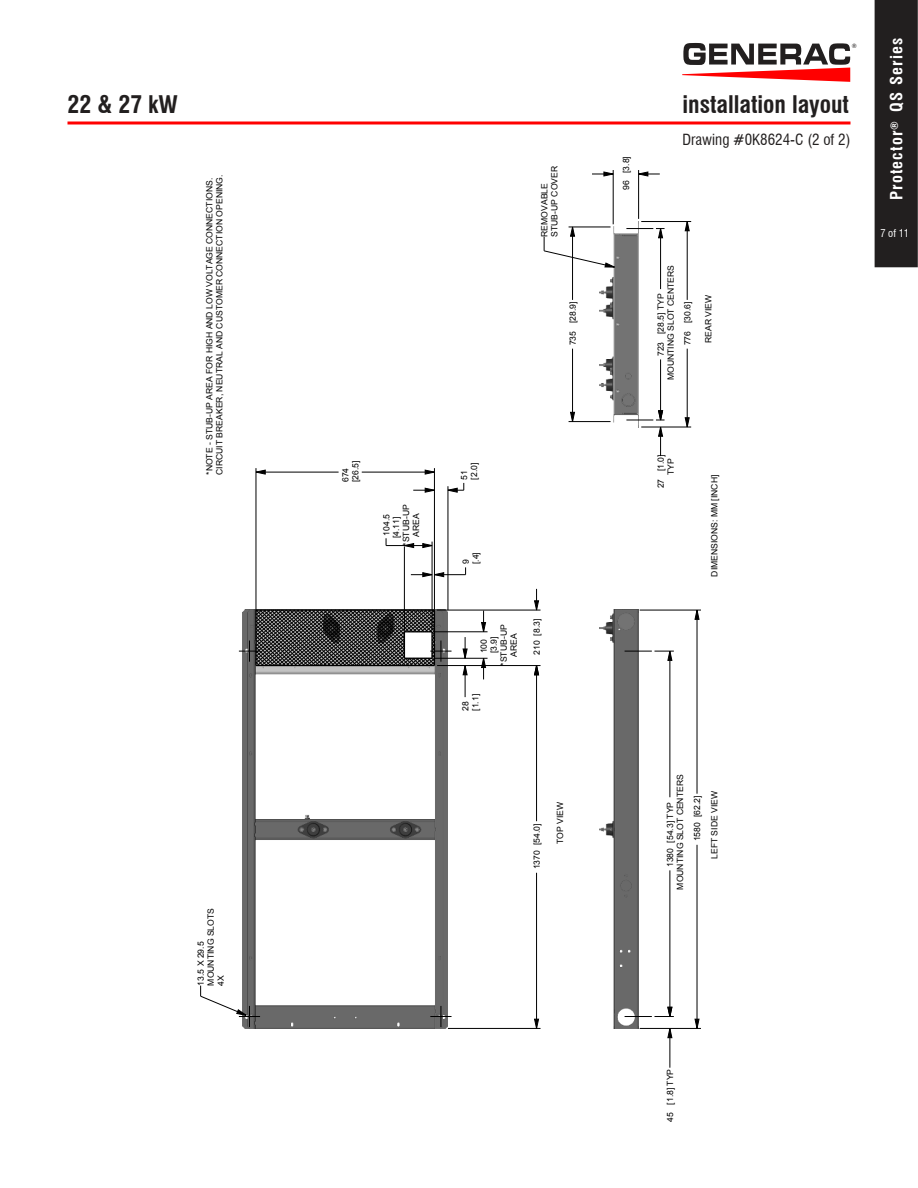
<style>
.page{position:relative;width:918px;height:1188px;background:#fff}
.page>*{position:absolute;margin:0;border:0;box-sizing:border-box;transform-origin:0 0}
.t1{font:700 condensed 23.7px "Swiss 721 BT";color:#221f1f}
.t2{font:700 condensed 16.5px "Swiss 721 BT";letter-spacing:.07em;color:#fff}
.t3{font:condensed 15px "Swiss 721 BT";color:#221f1f}
.t4{font:condensed 10.5px "Swiss 721 BT";color:#fff}
.t5{font:8.55px/9.9px "Arial";color:#000}
.t6{font:6px "Swiss 721 BT";color:#221f1f}
</style>
<div class="page">
<div style="left:875px;top:0;width:43px;height:267px;background:#221f1f"></div>
<hr style="left:68px;top:121px;width:783px;height:3px;background:#f00">
<img style="left:242px;top:666px;width:206px;height:362px">
<img style="left:599px;top:610px;width:40px;height:418px">
<img style="left:599px;top:222px;width:40px;height:201px">
<hr style="left:256px;top:609px;width:178px;height:2px;background:#000">
<svg style="left:422px;top:543px;width:10px;height:5px"></svg>
<svg style="left:405px;top:543px;width:9px;height:5px"></svg>
<svg style="left:255px;top:469px;width:11px;height:6px"></svg>
<svg style="left:424px;top:469px;width:10px;height:6px"></svg>
<svg style="left:667px;top:1029px;width:6px;height:9px"></svg>
<svg style="left:694px;top:1018px;width:6px;height:10px"></svg>
<svg style="left:694px;top:609px;width:6px;height:11px"></svg>
<svg style="left:570px;top:412px;width:5px;height:9px"></svg>
<svg style="left:684px;top:417px;width:6px;height:10px"></svg>
<svg style="left:684px;top:222px;width:6px;height:10px"></svg>
<svg style="left:534px;top:1018px;width:5px;height:10px"></svg>
<svg style="left:534px;top:666px;width:5px;height:10px"></svg>
<svg style="left:462px;top:666px;width:6px;height:10px"></svg>
<hr style="left:448px;top:1028px;width:93px;height:1px;background:#000">
<hr style="left:536px;top:666px;width:1px;height:155px;background:#000">
<hr style="left:536px;top:873px;width:1px;height:155px;background:#000">
<svg style="left:534px;top:589px;width:5px;height:21px"></svg>
<svg style="left:481px;top:659px;width:5px;height:20px"></svg>
<svg style="left:481px;top:611px;width:5px;height:21px"></svg>
<hr style="left:465px;top:666px;width:1px;height:31px;background:#000">
<svg style="left:462px;top:637px;width:6px;height:21px"></svg>
<hr style="left:448px;top:486px;width:1px;height:124px;background:#000">
<hr style="left:434px;top:468px;width:1px;height:142px;background:#000">
<hr style="left:432px;top:542px;width:1px;height:88px;background:#000">
<hr style="left:404px;top:546px;width:1px;height:84px;background:#000">
<hr style="left:256px;top:468px;width:1px;height:142px;background:#000">
<hr style="left:437px;top:665px;width:104px;height:1px;background:#000">
<hr style="left:433px;top:658px;width:55px;height:1px;background:#000">
<hr style="left:433px;top:632px;width:55px;height:1px;background:#000">
<hr style="left:437px;top:610px;width:104px;height:1px;background:#000">
<hr style="left:434px;top:574px;width:32px;height:1px;background:#000">
<svg style="left:411px;top:572px;width:33px;height:5px"></svg>
<hr style="left:386px;top:545px;width:46px;height:1px;background:#000">
<svg style="left:447px;top:483px;width:18px;height:10px"></svg>
<svg style="left:413px;top:487px;width:22px;height:6px"></svg>
<hr style="left:256px;top:472px;width:83px;height:1px;background:#000">
<hr style="left:362px;top:472px;width:72px;height:1px;background:#000">
<hr style="left:640px;top:1028px;width:61px;height:1px;background:#000">
<hr style="left:697px;top:610px;width:1px;height:184px;background:#000">
<hr style="left:697px;top:845px;width:1px;height:183px;background:#000">
<hr style="left:670px;top:651px;width:1px;height:146px;background:#000">
<hr style="left:670px;top:1028px;width:1px;height:40px;background:#000">
<hr style="left:670px;top:870px;width:1px;height:147px;background:#000">
<hr style="left:640px;top:610px;width:61px;height:1px;background:#000">
<hr style="left:641px;top:427px;width:50px;height:1px;background:#000">
<hr style="left:569px;top:421px;width:42px;height:1px;background:#000">
<hr style="left:687px;top:222px;width:1px;height:78px;background:#000">
<hr style="left:687px;top:349px;width:1px;height:78px;background:#000">
<hr style="left:660px;top:229px;width:1px;height:60px;background:#000">
<hr style="left:660px;top:359px;width:1px;height:61px;background:#000">
<hr style="left:638px;top:170px;width:1px;height:49px;background:#000">
<hr style="left:613px;top:170px;width:1px;height:54px;background:#000">
<hr style="left:572px;top:227px;width:1px;height:73px;background:#000">
<hr style="left:572px;top:349px;width:1px;height:73px;background:#000">
<svg style="left:544px;top:226px;width:71px;height:42px"></svg>
<hr style="left:569px;top:227px;width:42px;height:1px;background:#000">
<hr style="left:641px;top:221px;width:50px;height:1px;background:#000">
<svg style="left:638px;top:171px;width:22px;height:6px"></svg>
<svg style="left:592px;top:171px;width:22px;height:6px"></svg>
<svg style="left:430px;top:1006px;width:22px;height:21px"></svg>
<svg style="left:200px;top:986px;width:60px;height:41px"></svg>
<svg style="left:239px;top:610px;width:213px;height:56px;background:#555"></svg>
<svg style="left:625px;top:1007px;width:49px;height:10px"></svg>
<svg style="left:625px;top:650px;width:49px;height:11px"></svg>
<svg style="left:626px;top:410px;width:39px;height:46px"></svg>
<svg style="left:626px;top:228px;width:39px;height:11px"></svg>
<svg style="left:682px;top:43px;width:168px;height:39px"></svg>
<p class="t6" style="left:852px;top:44px;width:7px">®</p>
<h1 class="t1" style="left:68px;top:94px;width:112px">22 &amp; 27 kW</h1>
<h1 class="t1" style="left:683px;top:94px;width:168px">installation layout</h1>
<p class="t5" style="left:205px;top:475px;width:302px;rotate:-90deg">*NOTE - STUB-UP AREA FOR HIGH AND LOW VOLTAGE CONNECTIONS.<br>CIRCUIT BREAKER, NEUTRAL AND CUSTOMER CONNECTION OPENING.</p>
<p class="t5" style="left:540px;top:237px;width:72px;rotate:-90deg">REMOVABLE<br>STUB-UP COVER</p>
<p class="t5" style="left:569px;top:345px;width:45px;rotate:-90deg">735 [28.9]</p>
<p class="t5" style="left:341px;top:482px;width:23px;rotate:-90deg">674 [26.5]</p>
<p class="t5" style="left:382px;top:546px;width:43px;text-align:center;rotate:-90deg">104.5 [4.11] *STUB-UP<br>AREA</p>
<p class="t5" style="left:460px;top:480px;width:18px;rotate:-90deg">51 [2.0]</p>
<p class="t5" style="left:462px;top:564px;width:13px;rotate:-90deg">9 [.4]</p>
<p class="t5" style="left:480px;top:666px;width:43px;text-align:center;rotate:-90deg">100<br>[3.9] *STUB-UP<br>AREA</p>
<p class="t5" style="left:461px;top:711px;width:18px;rotate:-90deg">28 [1.1]</p>
<p class="t5" style="left:533px;top:655px;width:38px;rotate:-90deg">210 [8.3]</p>
<p class="t5" style="left:622px;top:190px;width:35px;rotate:-90deg">96 [3.8]</p>
<h3 class="t3" style="left:683px;top:133px;width:169px">Drawing #0K8624-C (2 of 2)</h3>
<p class="t5" style="left:657px;top:380px;width:117px;text-align:center;rotate:-90deg">723 [28.5] TYP<br>MOUNTING SLOT CENTERS</p>
<p class="t5" style="left:683px;top:345px;width:45px;rotate:-90deg">776 [30.6]</p>
<p class="t5" style="left:704px;top:343px;width:50px;rotate:-90deg">REAR VIEW</p>
<p class="t5" style="left:657px;top:475px;width:22px;text-indent:-13px;rotate:-90deg">27 [1.0]<br>TYP</p>
<p class="t5" style="left:710px;top:577px;width:103px;rotate:-90deg">DIMENSIONS: MM [INCH]</p>
<h2 class="t2" style="left:890px;top:200px;width:164px;rotate:-90deg">Protector<sup>®</sup> QS Series</h2>
<p class="t4" style="left:880px;top:229px;width:30px">7 of 11</p>
<p class="t5" style="left:197px;top:986px;width:79px;rotate:-90deg">13.5 X 29.5<br>MOUNTING SLOTS<br>4X</p>
<p class="t5" style="left:533px;top:869px;width:47px;rotate:-90deg">1370 [54.0]</p>
<p class="t5" style="left:666px;top:890px;width:117px;text-align:center;rotate:-90deg">1380 [54.3] TYP<br>MOUNTING SLOT CENTERS</p>
<p class="t5" style="left:556px;top:844px;width:44px;rotate:-90deg">TOP VIEW</p>
<p class="t5" style="left:710px;top:859px;width:69px;rotate:-90deg">LEFT SIDE VIEW</p>
<p class="t5" style="left:693px;top:841px;width:47px;rotate:-90deg">1580 [62.2]</p>
<p class="t5" style="left:666px;top:1122px;width:55px;rotate:-90deg">45 [1.8] TYP</p>
</div>
